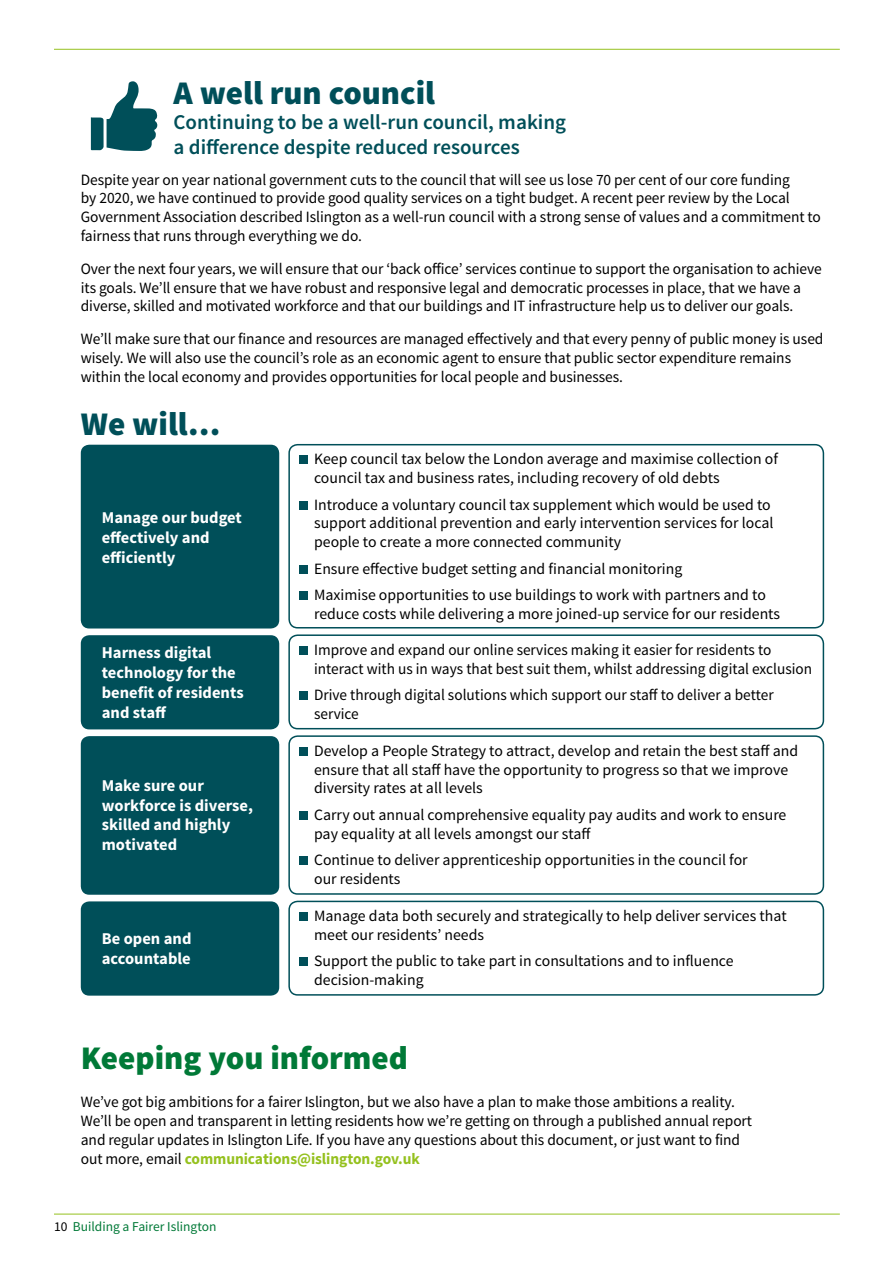
<style>
.page{position:relative;width:893px;height:1263px;background:#fff}
.page>*{position:absolute;margin:0;border:0;box-sizing:border-box;transform-origin:0 0}
.t1{font:900 33px "Source Sans Pro";color:#004f59}
.t2{font:900 33px "Source Sans Pro";color:#007937}
.t3{font:600 21px/25.2px "Source Sans Pro";color:#004f59}
.t4{font:700 16.5px/19.8px "Source Sans Pro";color:#fff}
.t5{font:15.75px/18.9px "Source Sans Pro";letter-spacing:-.005em;color:#000}
.t6{font:13.5px "Source Sans Pro";color:#007937}
.s1{font-weight:700;color:#95c11f}
.s2{color:#000}
</style>
<div class="page">
<hr style="left:54px;top:1214px;width:786px;height:1px;background:#95c11f">
<hr style="left:54px;top:49px;width:786px;height:1px;background:#95c11f">
<div style="left:81px;top:445px;width:198px;height:183px;background:#004f59;border-radius:9px"></div>
<div style="left:81px;top:635px;width:198px;height:94px;background:#004f59;border-radius:9px"></div>
<div style="left:81px;top:736px;width:198px;height:159px;background:#004f59;border-radius:9px"></div>
<div style="left:81px;top:901px;width:198px;height:95px;background:#004f59;border-radius:9px"></div>
<div style="left:288px;top:444px;width:536px;height:184px;border:2px solid #004f59;border-radius:9px"></div>
<div style="left:288px;top:634px;width:536px;height:95px;border:2px solid #004f59;border-radius:9px"></div>
<div style="left:288px;top:735px;width:536px;height:160px;border:2px solid #004f59;border-radius:9px"></div>
<div style="left:288px;top:901px;width:536px;height:95px;border:2px solid #004f59;border-radius:9px"></div>
<div style="left:299px;top:456px;width:9px;height:8px;background:#004f59"></div>
<div style="left:299px;top:501px;width:9px;height:8px;background:#004f59"></div>
<div style="left:299px;top:565px;width:9px;height:9px;background:#004f59"></div>
<div style="left:299px;top:592px;width:9px;height:8px;background:#004f59"></div>
<div style="left:299px;top:646px;width:9px;height:9px;background:#004f59"></div>
<div style="left:299px;top:691px;width:9px;height:9px;background:#004f59"></div>
<div style="left:299px;top:747px;width:9px;height:9px;background:#004f59"></div>
<div style="left:299px;top:811px;width:9px;height:9px;background:#004f59"></div>
<div style="left:299px;top:857px;width:9px;height:8px;background:#004f59"></div>
<div style="left:299px;top:912px;width:9px;height:9px;background:#004f59"></div>
<div style="left:299px;top:958px;width:9px;height:8px;background:#004f59"></div>
<svg style="left:91px;top:81px;width:67px;height:70px"></svg>
<h1 class="t1" style="left:174px;top:71px;width:263px">A well run council</h1>
<h2 class="t3" style="left:174px;top:110px;width:394px">Continuing to be a well-run council, making a difference despite reduced resources</h2>
<p class="t5" style="left:81px;top:170px;width:742px">Despite year on year national government cuts to the council that will see us lose 70 per cent of our core funding<br>by 2020, we have continued to provide good quality services on a tight budget. A recent peer review by the Local Government Association described Islington as a well-run council with a strong sense of values and a commitment to fairness that runs through everything we do.</p>
<p class="t5" style="left:81px;top:259px;width:743px">Over the next four years, we will ensure that our ‘back office’ services continue to support the organisation to achieve its goals. We’ll ensure that we have robust and responsive legal and democratic processes in place, that we have a diverse, skilled and motivated workforce and that our buildings and IT infrastructure help us to deliver our goals.</p>
<p class="t5" style="left:81px;top:329px;width:744px">We’ll make sure that our finance and resources are managed effectively and that every penny of public money is used wisely. We will also use the council’s role as an economic agent to ensure that public sector expenditure remains within the local economy and provides opportunities for local people and businesses.</p>
<h1 class="t1" style="left:81px;top:402px;width:141px">We will…</h1>
<p class="t4" style="left:102px;top:508px;width:142px">Manage our budget effectively and efficiently</p>
<p class="t4" style="left:102px;top:643px;width:143px">Harness digital technology for the benefit of residents and staff</p>
<p class="t4" style="left:102px;top:776px;width:153px">Make sure our workforce is diverse, skilled and highly motivated</p>
<p class="t4" style="left:102px;top:929px;width:91px">Be open and accountable</p>
<p class="t5" style="left:314px;top:450px;width:465px">Keep council tax below the London average and maximise collection of council tax and business rates, including recovery of old debts</p>
<p class="t5" style="left:314px;top:495px;width:461px">Introduce a voluntary council tax supplement which would be used to support additional prevention and early intervention services for local people to create a more connected community</p>
<p class="t5" style="left:314px;top:556px;width:453px;line-height:26.4px">Ensure effective budget setting and financial monitoring<br>Maximise opportunities to use buildings to work with partners and to</p>
<p class="t5" style="left:314px;top:605px;width:468px">reduce costs while delivering a more joined-up service for our residents</p>
<p class="t5" style="left:314px;top:640px;width:499px">Improve and expand our online services making it easier for residents to interact with us in ways that best suit them, whilst addressing digital exclusion</p>
<p class="t5" style="left:314px;top:686px;width:461px">Drive through digital solutions which support our staff to deliver a better service</p>
<p class="t5" style="left:314px;top:741px;width:486px">Develop a People Strategy to attract, develop and retain the best staff and ensure that all staff have the opportunity to progress so that we improve diversity rates at all levels</p>
<p class="t5" style="left:314px;top:805px;width:474px">Carry out annual comprehensive equality pay audits and work to ensure pay equality at all levels amongst our staff</p>
<p class="t5" style="left:314px;top:851px;width:435px">Continue to deliver apprenticeship opportunities in the council for our residents</p>
<p class="t5" style="left:314px;top:906px;width:474px">Manage data both securely and strategically to help deliver services that meet our residents’ needs</p>
<p class="t5" style="left:314px;top:952px;width:421px">Support the public to take part in consultations and to influence decision-making</p>
<h1 class="t2" style="left:81px;top:1037px;width:329px">Keeping you informed</h1>
<p class="t5" style="left:81px;top:1093px;width:673px">We’ve got big ambitions for a fairer Islington, but we also have a plan to make those ambitions a reality.<br>We’ll be open and transparent in letting residents how we’re getting on through a published annual report and regular updates in Islington Life. If you have any questions about this document, or just want to find out more, email <span class="s1">communications@islington.gov.uk</span></p>
<p class="t6" style="left:54px;top:1218px;width:164px"><span class="s2">10</span> Building a Fairer Islington</p>
</div>
